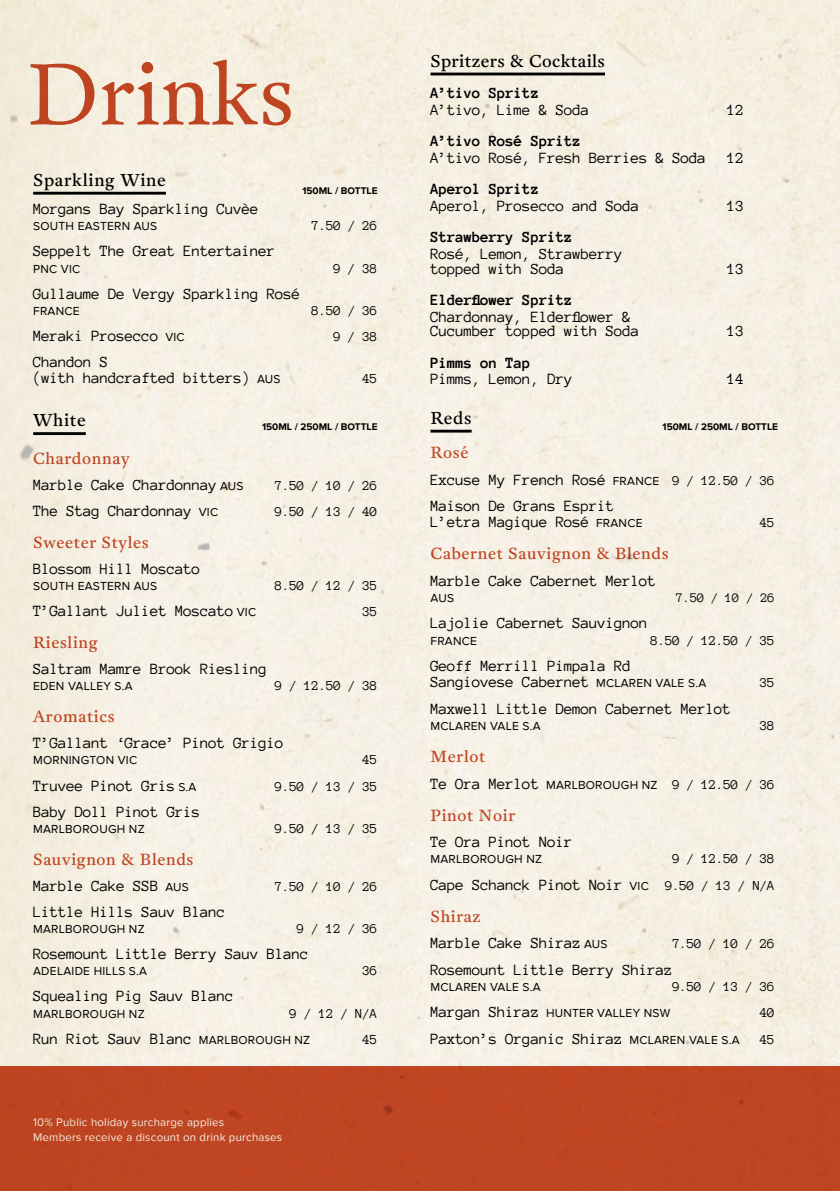
<style>
.page{position:relative;width:840px;height:1191px;background:#fff}
.page>*{position:absolute;margin:0;border:0;box-sizing:border-box;transform-origin:0 0}
.t1{font:300 85.4px "Antwerp";color:#c74a27}
.t2{font:17px "Antwerp";letter-spacing:.04em;color:#000}
.t3{font:17px "Antwerp";letter-spacing:.02em;color:#000}
.t4{font:16px/14.8px "Anonymous Pro";letter-spacing:-.025em;color:#000}
.t5{font:16px "Antwerp";letter-spacing:.04em;color:#c74a27}
.t6{font:700 16px "Anonymous Pro";letter-spacing:-.025em;color:#000}
.t7{font:14px "Anonymous Pro";letter-spacing:-.025em;color:#000}
.t8{font:13.6px "Anonymous Pro";color:#000}
.t9{font:12px "Proxima Nova";letter-spacing:.02em;color:#000}
.t10{font:11.4px/15.6px "Proxima Nova";letter-spacing:.02em;color:#fff}
.t11{font:700 10px "Proxima Nova";color:#000}
.s1{font-family:"Proxima Nova";font-size:12px}
.s2{font-size:14px}
.s3{font-family:"Anonymous Pro";font-size:16px}
.s4{font-family:"Anonymous Pro";font-size:14px}
</style>
<div class="page">
<img style="left:0;top:0;width:839px;height:1191px">
<h1 class="t1" style="left:27px;top:36px;width:269px">Drinks</h1>
<p class="t2" style="left:33px;top:169px;width:134px">Sparkling Wine</p>
<p class="t4" style="left:33px;top:201px;width:227px">Morgans Bay Sparkling Cuvèe</p>
<p class="t9" style="left:33px;top:219px;width:126px">SOUTH EASTERN AUS</p>
<p class="t7" style="left:311px;top:218px;width:67px">7.50 / 26</p>
<p class="t4" style="left:33px;top:243px;width:244px">Seppelt The Great Entertainer</p>
<p class="t9" style="left:33px;top:262px;width:49px">PNC VIC</p>
<p class="t7" style="left:333px;top:260px;width:46px">9 / 38</p>
<p class="t4" style="left:33px;top:286px;width:269px">Gullaume De Vergy Sparkling Rosé</p>
<p class="t9" style="left:33px;top:304px;width:48px">FRANCE</p>
<p class="t7" style="left:311px;top:302px;width:67px">8.50 / 36</p>
<p class="t4" style="left:33px;top:328px;width:153px">Meraki Prosecco <span class="s1">VIC</span></p>
<p class="t7" style="left:333px;top:328px;width:46px">9 / 38</p>
<p class="t4" style="left:33px;top:353px;width:249px;line-height:16px">Chandon S<br>(with handcrafted bitters) <span class="s1">AUS</span></p>
<p class="t11" style="left:302px;top:185px;width:76px">150ML / BOTTLE</p>
<p class="t7" style="left:362px;top:370px;width:16px">45</p>
<p class="t3" style="left:430px;top:49px;width:176px">Spritzers &amp; Cocktails</p>
<p class="t6" style="left:430px;top:83px;width:110px">A’tivo Spritz</p>
<p class="t4" style="left:430px;top:102px;width:160px">A’tivo, Lime &amp; Soda</p>
<p class="t4" style="left:726px;top:102px;width:19px">12</p>
<p class="t6" style="left:430px;top:131px;width:152px">A’tivo Rosé Spritz</p>
<p class="t4" style="left:430px;top:150px;width:277px">A’tivo Rosé, Fresh Berries &amp; Soda</p>
<p class="t4" style="left:726px;top:150px;width:19px">12</p>
<p class="t6" style="left:430px;top:179px;width:110px">Aperol Spritz</p>
<p class="t4" style="left:430px;top:198px;width:210px">Aperol, Prosecco and Soda</p>
<p class="t4" style="left:726px;top:198px;width:19px">13</p>
<p class="t6" style="left:430px;top:227px;width:144px">Strawberry Spritz</p>
<p class="t4" style="left:430px;top:246px;width:194px">Rosé, Lemon, Strawberry topped with Soda</p>
<p class="t4" style="left:726px;top:260px;width:19px">13</p>
<p class="t6" style="left:430px;top:290px;width:144px">Elderflower Spritz</p>
<p class="t4" style="left:430px;top:308px;width:210px">Chardonnay, Elderflower &amp;<br>Cucumber topped with Soda</p>
<p class="t4" style="left:726px;top:323px;width:19px">13</p>
<p class="t6" style="left:430px;top:353px;width:102px">Pimms on Tap</p>
<p class="t4" style="left:430px;top:371px;width:144px">Pimms, Lemon, Dry</p>
<p class="t4" style="left:726px;top:371px;width:19px">14</p>
<p class="t2" style="left:430px;top:406px;width:43px">Reds</p>
<p class="t5" style="left:430px;top:442px;width:39px">Rosé</p>
<p class="t4" style="left:430px;top:465px;width:346px;line-height:26.4px">Excuse My French Rosé <span class="s1">FRANCE</span> <span class="s2">9 / 12.50 / 36<br></span>Maison De Grans Esprit</p>
<p class="t4" style="left:430px;top:514px;width:213px">L’etra Magique Rosé <span class="s1">FRANCE</span></p>
<p class="t7" style="left:759px;top:514px;width:16px">45</p>
<p class="t5" style="left:430px;top:543px;width:239px">Cabernet Sauvignon &amp; Blends</p>
<p class="t4" style="left:430px;top:572px;width:227px">Marble Cake Cabernet Merlot</p>
<p class="t9" style="left:430px;top:591px;width:25px">AUS</p>
<p class="t8" style="left:675px;top:589px;width:100px">7.50 / 10 / 26</p>
<p class="t4" style="left:430px;top:615px;width:219px">Lajolie Cabernet Sauvignon</p>
<p class="t9" style="left:430px;top:634px;width:48px">FRANCE</p>
<p class="t7" style="left:650px;top:632px;width:126px">8.50 / 12.50 / 35</p>
<p class="t4" style="left:430px;top:657px;width:277px;line-height:16.4px">Geoff Merrill Pimpala Rd<br>Sangiovese Cabernet <span class="s1">MCLAREN VALE S.A</span></p>
<p class="t2" style="left:33px;top:409px;width:54px">White</p>
<p class="t5" style="left:33px;top:447px;width:98px">Chardonnay</p>
<p class="t4" style="left:33px;top:477px;width:212px">Marble Cake Chardonnay <span class="s1">AUS</span></p>
<p class="t7" style="left:275px;top:477px;width:104px">7.50 / 10 / 26</p>
<p class="t4" style="left:33px;top:503px;width:186px">The Stag Chardonnay <span class="s1">VIC</span></p>
<p class="t7" style="left:275px;top:503px;width:104px">9.50 / 13 / 40</p>
<p class="t5" style="left:33px;top:531px;width:117px">Sweeter Styles</p>
<p class="t4" style="left:33px;top:561px;width:169px">Blossom Hill Moscato</p>
<p class="t9" style="left:33px;top:579px;width:126px">SOUTH EASTERN AUS</p>
<p class="t7" style="left:275px;top:577px;width:104px">8.50 / 12 / 35</p>
<p class="t4" style="left:33px;top:603px;width:224px">T’Gallant Juliet Moscato <span class="s1">VIC</span></p>
<p class="t7" style="left:362px;top:603px;width:16px">35</p>
<p class="t5" style="left:33px;top:632px;width:66px">Riesling</p>
<p class="t4" style="left:33px;top:661px;width:235px">Saltram Mamre Brook Riesling</p>
<p class="t9" style="left:33px;top:679px;width:101px">EDEN VALLEY S.A</p>
<p class="t7" style="left:275px;top:677px;width:104px">9 / 12.50 / 38</p>
<p class="t5" style="left:33px;top:706px;width:83px">Aromatics</p>
<p class="t4" style="left:33px;top:735px;width:252px">T’Gallant ‘Grace’ Pinot Grigio</p>
<p class="t9" style="left:33px;top:753px;width:105px">MORNINGTON VIC</p>
<p class="t7" style="left:362px;top:752px;width:16px">45</p>
<p class="t4" style="left:33px;top:777px;width:165px">Truvee Pinot Gris <span class="s1">S.A</span></p>
<p class="t7" style="left:275px;top:778px;width:104px">9.50 / 13 / 35</p>
<p class="t4" style="left:33px;top:803px;width:169px">Baby Doll Pinot Gris</p>
<p class="t9" style="left:33px;top:822px;width:113px">MARLBOROUGH NZ</p>
<p class="t7" style="left:275px;top:820px;width:104px">9.50 / 13 / 35</p>
<p class="t5" style="left:33px;top:848px;width:162px">Sauvignon &amp; Blends</p>
<p class="t4" style="left:33px;top:877px;width:157px">Marble Cake SSB <span class="s1">AUS</span></p>
<p class="t7" style="left:275px;top:878px;width:104px">7.50 / 10 / 26</p>
<p class="t4" style="left:33px;top:904px;width:194px">Little Hills Sauv Blanc</p>
<p class="t9" style="left:33px;top:922px;width:113px">MARLBOROUGH NZ</p>
<p class="t7" style="left:297px;top:920px;width:82px">9 / 12 / 36</p>
<p class="t4" style="left:33px;top:946px;width:277px">Rosemount Little Berry Sauv Blanc</p>
<p class="t9" style="left:33px;top:964px;width:115px">ADELAIDE HILLS S.A</p>
<p class="t7" style="left:362px;top:962px;width:16px">36</p>
<p class="t4" style="left:33px;top:988px;width:202px">Squealing Pig Sauv Blanc</p>
<p class="t9" style="left:33px;top:1006px;width:113px">MARLBOROUGH NZ</p>
<p class="t7" style="left:289px;top:1004px;width:89px">9 / 12 / N/A</p>
<p class="t4" style="left:33px;top:1030px;width:278px">Run Riot Sauv Blanc <span class="s1">MARLBOROUGH NZ</span></p>
<p class="t7" style="left:362px;top:1031px;width:16px">45</p>
<p class="t11" style="left:262px;top:421px;width:117px">150ML / 250ML / BOTTLE</p>
<p class="t11" style="left:662px;top:421px;width:117px">150ML / 250ML / BOTTLE</p>
<p class="t7" style="left:759px;top:674px;width:16px">35</p>
<p class="t4" style="left:430px;top:700px;width:302px">Maxwell Little Demon Cabernet Merlot</p>
<p class="t9" style="left:430px;top:719px;width:112px">MCLAREN VALE S.A</p>
<p class="t7" style="left:759px;top:717px;width:16px">38</p>
<p class="t5" style="left:430px;top:745px;width:56px">Merlot</p>
<p class="t9" style="left:430px;top:777px;width:346px"><span class="s3">Te Ora Merlot</span> MARLBOROUGH NZ <span class="s4">9 / 12.50 / 36</span></p>
<p class="t5" style="left:430px;top:804px;width:86px">Pinot Noir</p>
<p class="t4" style="left:430px;top:834px;width:144px">Te Ora Pinot Noir</p>
<p class="t9" style="left:430px;top:852px;width:113px">MARLBOROUGH NZ</p>
<p class="t7" style="left:672px;top:850px;width:104px">9 / 12.50 / 38</p>
<p class="t4" style="left:430px;top:876px;width:346px">Cape Schanck Pinot Noir <span class="s1">VIC</span> <span class="s2">9.50 / 13 / N/A</span></p>
<p class="t5" style="left:430px;top:905px;width:52px">Shiraz</p>
<p class="t4" style="left:430px;top:935px;width:178px">Marble Cake Shiraz <span class="s1">AUS</span></p>
<p class="t7" style="left:672px;top:935px;width:104px">7.50 / 10 / 26</p>
<p class="t4" style="left:430px;top:961px;width:244px">Rosemount Little Berry Shiraz</p>
<p class="t9" style="left:430px;top:980px;width:112px">MCLAREN VALE S.A</p>
<p class="t7" style="left:672px;top:978px;width:104px">9.50 / 13 / 36</p>
<p class="t9" style="left:430px;top:1006px;width:241px"><span class="s3">Margan Shiraz</span> HUNTER VALLEY NSW</p>
<p class="t7" style="left:759px;top:1004px;width:16px">40</p>
<p class="t4" style="left:430px;top:1030px;width:310px">Paxton’s Organic Shiraz <span class="s1">MCLAREN VALE S.A</span></p>
<p class="t7" style="left:759px;top:1031px;width:16px">45</p>
<p class="t10" style="left:33px;top:1114px;width:250px">10% Public holiday surcharge applies<br>Members receive a discount on drink purchases</p>
</div>
